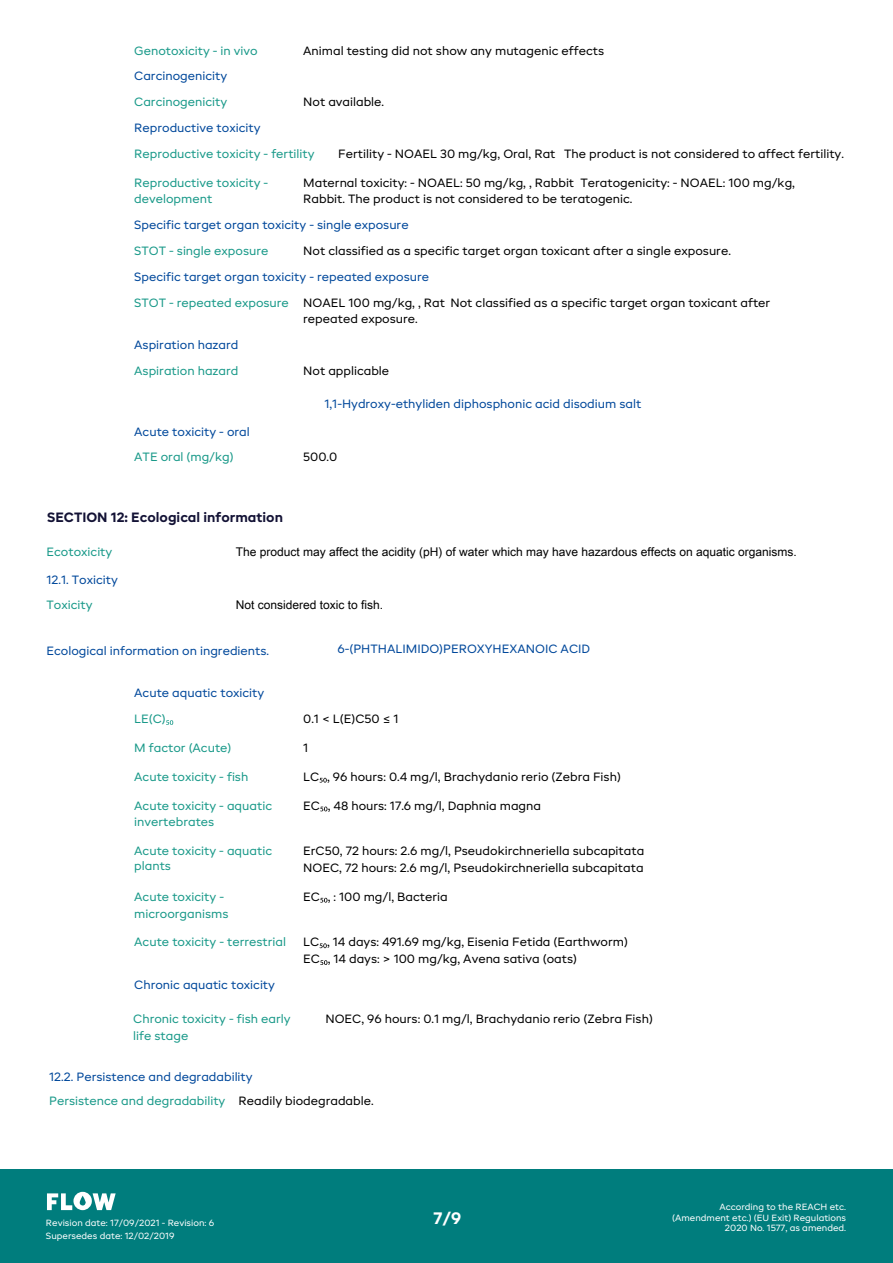
<style>
.page{position:relative;width:893px;height:1263px;background:#fff}
.page>*{position:absolute;margin:0;border:0;box-sizing:border-box;transform-origin:0 0}
.t1{font:700 16.65px "BR Candor";color:#fff}
.t2{font:700 13.5px "BR Candor";color:#131235}
.t3{font:12px/16.8px "BR Candor";color:#000}
.t4{font:12px/24.3px "BR Candor";color:#00489b}
.t5{font:12px/16.8px "BR Candor";color:#199989}
.t6{font:12px "Arial Unicode MS";color:#000}
.t7{font:9px/10.8px "BR Candor";color:#fff;text-align:right}
.s1{color:#00489b}
.s2{color:#199989}
.s3{color:#000}
</style>
<div class="page">
<div style="left:0;top:1170px;width:893px;height:93px;background:#007d7d"></div>
<svg style="left:47px;top:1192px;width:69px;height:18px"></svg>
<svg style="left:320px;top:778px;width:7px;height:4px"></svg>
<svg style="left:320px;top:806px;width:7px;height:5px"></svg>
<svg style="left:320px;top:898px;width:7px;height:4px"></svg>
<svg style="left:320px;top:943px;width:7px;height:5px"></svg>
<svg style="left:320px;top:960px;width:7px;height:5px"></svg>
<svg style="left:166px;top:720px;width:7px;height:5px"></svg>
<p class="t5" style="left:134px;top:42px;width:125px">Genotoxicity - in vivo</p>
<p class="t4" style="left:134px;top:64px;width:94px">Carcinogenicity</p>
<p class="t5" style="left:134px;top:93px;width:94px">Carcinogenicity</p>
<p class="t3" style="left:303px;top:42px;width:302px">Animal testing did not show any mutagenic effects</p>
<p class="t3" style="left:303px;top:93px;width:82px">Not available.</p>
<p class="t4" style="left:134px;top:116px;width:128px">Reproductive toxicity</p>
<p class="t5" style="left:134px;top:145px;width:182px">Reproductive toxicity - fertility</p>
<p class="t3" style="left:338px;top:145px;width:507px">Fertility - NOAEL 30 mg/kg, Oral, Rat The product is not considered to affect fertility.</p>
<p class="t5" style="left:134px;top:174px;width:136px">Reproductive toxicity - development</p>
<p class="t4" style="left:134px;top:213px;width:276px">Specific target organ toxicity - single exposure</p>
<p class="t3" style="left:303px;top:174px;width:493px">Maternal toxicity: - NOAEL: 50 mg/kg, , Rabbit Teratogenicity: - NOAEL: 100 mg/kg,<br>Rabbit. The product is not considered to be teratogenic.</p>
<p class="t5" style="left:134px;top:242px;width:136px">STOT - single exposure</p>
<p class="t3" style="left:303px;top:242px;width:429px">Not classified as a specific target organ toxicant after a single exposure.</p>
<p class="t3" style="left:134px;top:264px;width:638px;line-height:25.8px"><span class="s1">Specific target organ toxicity - repeated exposure<br></span><span class="s2">STOT - repeated exposure</span> NOAEL 100 mg/kg, , Rat Not classified as a specific target organ toxicant after</p>
<p class="t4" style="left:134px;top:333px;width:106px">Aspiration hazard</p>
<p class="t5" style="left:134px;top:362px;width:106px">Aspiration hazard</p>
<p class="t3" style="left:303px;top:362px;width:88px">Not applicable</p>
<p class="t4" style="left:324px;top:392px;width:318px">1,1-Hydroxy-ethyliden diphosphonic acid disodium salt</p>
<p class="t4" style="left:134px;top:419px;width:117px">Acute toxicity - oral</p>
<p class="t5" style="left:134px;top:449px;width:101px">ATE oral (mg/kg)</p>
<p class="t3" style="left:303px;top:449px;width:36px">500.0</p>
<p class="t3" style="left:303px;top:311px;width:116px">repeated exposure.</p>
<p class="t2" style="left:47px;top:509px;width:237px">SECTION 12: Ecological information</p>
<p class="t5" style="left:47px;top:543px;width:67px">Ecotoxicity</p>
<p class="t6" style="left:236px;top:542px;width:562px">The product may affect the acidity (pH) of water which may have hazardous effects on aquatic organisms.</p>
<p class="t4" style="left:47px;top:568px;width:73px">12.1. Toxicity</p>
<p class="t5" style="left:47px;top:596px;width:48px">Toxicity</p>
<p class="t6" style="left:236px;top:596px;width:149px">Not considered toxic to fish.</p>
<p class="t4" style="left:47px;top:638px;width:224px">Ecological information on ingredients.</p>
<p class="t4" style="left:338px;top:636px;width:254px">6-(PHTHALIMIDO)PEROXYHEXANOIC ACID</p>
<p class="t4" style="left:134px;top:681px;width:132px">Acute aquatic toxicity</p>
<p class="t5" style="left:134px;top:710px;width:33px">LE(C)</p>
<p class="t5" style="left:134px;top:739px;width:99px">M factor (Acute)</p>
<p class="t5" style="left:134px;top:768px;width:116px">Acute toxicity - fish</p>
<p class="t5" style="left:134px;top:797px;width:139px">Acute toxicity - aquatic invertebrates</p>
<p class="t5" style="left:134px;top:844px;width:139px;line-height:14.4px">Acute toxicity - aquatic plants</p>
<p class="t5" style="left:134px;top:888px;width:96px">Acute toxicity - microorganisms</p>
<p class="t5" style="left:134px;top:934px;width:153px">Acute toxicity - terrestrial</p>
<p class="t4" style="left:134px;top:972px;width:142px">Chronic aquatic toxicity</p>
<p class="t5" style="left:133px;top:1011px;width:159px">Chronic toxicity - fish early</p>
<p class="t3" style="left:325px;top:1011px;width:329px">NOEC, 96 hours: 0.1 mg/l, Brachydanio rerio (Zebra Fish)</p>
<p class="t5" style="left:133px;top:1027px;width:57px">life stage</p>
<p class="t4" style="left:49px;top:1065px;width:326px">12.2. Persistence and degradability<br><span class="s2">Persistence and degradability</span> <span class="s3">Readily biodegradable.</span></p>
<p class="t3" style="left:303px;top:710px;width:97px">0.1 &lt; L(E)C50 ≤ 1</p>
<p class="t3" style="left:303px;top:739px;width:7px">1</p>
<p class="t3" style="left:303px;top:768px;width:319px">LC , 96 hours: 0.4 mg/l, Brachydanio rerio (Zebra Fish)</p>
<p class="t3" style="left:303px;top:797px;width:239px">EC , 48 hours: 17.6 mg/l, Daphnia magna</p>
<p class="t3" style="left:303px;top:842px;width:343px">ErC50, 72 hours: 2.6 mg/l, Pseudokirchneriella subcapitata<br>NOEC, 72 hours: 2.6 mg/l, Pseudokirchneriella subcapitata</p>
<p class="t3" style="left:303px;top:888px;width:146px">EC , : 100 mg/l, Bacteria</p>
<p class="t3" style="left:303px;top:934px;width:326px">LC , 14 days: 491.69 mg/kg, Eisenia Fetida (Earthworm)<br>EC , 14 days: &gt; 100 mg/kg, Avena sativa (oats)</p>
<p class="t7" style="left:46px;top:1218px;width:170px">Revision date: 17/09/2021 - Revision: 6</p>
<p class="t7" style="left:46px;top:1231px;width:130px">Supersedes date: 12/02/2019</p>
<h1 class="t1" style="left:433px;top:1208px;width:29px">7/9</h1>
<p class="t7" style="left:672px;top:1201px;width:175px">According to the REACH etc. (Amendment etc.) (EU Exit) Regulations<br>2020 No. 1577, as amended.</p>
</div>
